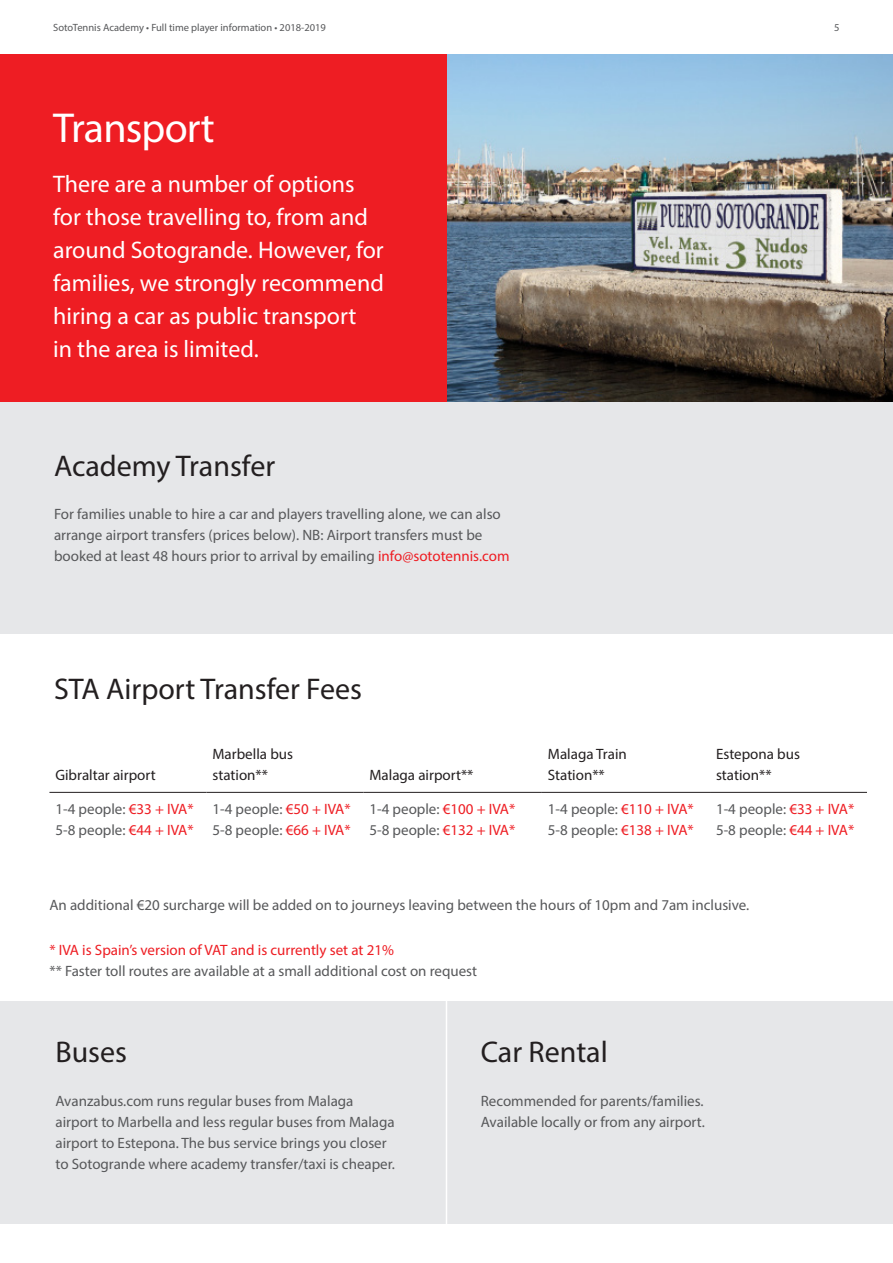
<style>
.page{position:relative;width:893px;height:1263px;background:#fff}
.page>*{position:absolute;margin:0;border:0;box-sizing:border-box;transform-origin:0 0}
.t1{font:42px "Myriad Pro";letter-spacing:-.02em;color:#fff}
.Paragraph_Style_4{font:30px "Myriad Pro";color:#231f20}
.t2{font:24px/33px "Myriad Pro";color:#fff}
.Paragraph_Style_4-2{font:15px/21px "Myriad Pro";color:#57585a}
.Paragraph_Style_4-3{font:15px "Myriad Pro";color:#231f20}
.Paragraph_Style_4-4{font:15px "Myriad Pro";color:#ee1d23}
.Paragraph_Style_4-5{font:10.5px "Myriad Pro";color:#57585a}
.s1{color:#ee1d23}
</style>
<div class="page">
<img style="left:446px;top:54px;width:447px;height:347px">
<div style="left:0;top:401px;width:893px;height:232px;background:#e6e7e9"></div>
<div style="left:0;top:1001px;width:893px;height:223px;background:#e6e7e9"></div>
<div style="left:0;top:54px;width:446px;height:347px;background:#ee1d23"></div>
<hr style="left:446px;top:988px;width:1px;height:275px;background:#fff">
<hr style="left:49px;top:792px;width:157px;height:1px;background:#231f20">
<hr style="left:206px;top:792px;width:157px;height:1px;background:#231f20">
<hr style="left:363px;top:792px;width:179px;height:1px;background:#231f20">
<hr style="left:542px;top:792px;width:168px;height:1px;background:#231f20">
<hr style="left:710px;top:792px;width:157px;height:1px;background:#231f20">
<p class="Paragraph_Style_4-5" style="left:53px;top:21px;width:274px">SotoTennis Academy • Full time player information • 2018-2019</p>
<p class="t1" style="left:53px;top:102px;width:163px">Transport</p>
<p class="t2" style="left:53px;top:167px;width:332px">There are a number of options for those travelling to, from and around Sotogrande. However, for families, we strongly recommend hiring a car as public transport<br>in the area is limited.</p>
<p class="Paragraph_Style_4" style="left:54px;top:447px;width:223px">Academy Transfer</p>
<p class="Paragraph_Style_4-2" style="left:54px;top:504px;width:457px">For families unable to hire a car and players travelling alone, we can also arrange airport transfers (prices below). NB: Airport transfers must be booked at least 48 hours prior to arrival by emailing <span class="s1">info@sototennis.com</span></p>
<p class="Paragraph_Style_4-5" style="left:834px;top:21px;width:7px">5</p>
<p class="Paragraph_Style_4" style="left:54px;top:670px;width:309px">STA Airport Transfer Fees</p>
<p class="Paragraph_Style_4-3" style="left:55px;top:765px;width:102px">Gibraltar airport</p>
<p class="Paragraph_Style_4-2" style="left:55px;top:798px;width:140px">1-4 people: <span class="s1">€33 + IVA*</span></p>
<p class="Paragraph_Style_4-2" style="left:55px;top:819px;width:140px">5-8 people: <span class="s1">€44 + IVA*</span></p>
<p class="Paragraph_Style_4-3" style="left:212px;top:744px;width:82px">Marbella bus</p>
<p class="Paragraph_Style_4-3" style="left:212px;top:765px;width:57px">station**</p>
<p class="Paragraph_Style_4-3" style="left:369px;top:765px;width:106px">Malaga airport**</p>
<p class="Paragraph_Style_4-2" style="left:212px;top:798px;width:140px">1-4 people: <span class="s1">€50 + IVA*</span></p>
<p class="Paragraph_Style_4-2" style="left:212px;top:819px;width:140px">5-8 people: <span class="s1">€66 + IVA*</span></p>
<p class="Paragraph_Style_4-2" style="left:369px;top:798px;width:147px">1-4 people: <span class="s1">€100 + IVA*</span></p>
<p class="Paragraph_Style_4-2" style="left:369px;top:819px;width:147px">5-8 people: <span class="s1">€132 + IVA*</span></p>
<p class="Paragraph_Style_4-3" style="left:548px;top:744px;width:81px">Malaga Train</p>
<p class="Paragraph_Style_4-3" style="left:548px;top:765px;width:58px">Station**</p>
<p class="Paragraph_Style_4-2" style="left:548px;top:798px;width:147px">1-4 people: <span class="s1">€110 + IVA*</span></p>
<p class="Paragraph_Style_4-2" style="left:548px;top:819px;width:147px">5-8 people: <span class="s1">€138 + IVA*</span></p>
<p class="Paragraph_Style_4-3" style="left:716px;top:744px;width:85px">Estepona bus</p>
<p class="Paragraph_Style_4-3" style="left:716px;top:765px;width:57px">station**</p>
<p class="Paragraph_Style_4-2" style="left:716px;top:798px;width:140px">1-4 people: <span class="s1">€33 + IVA*</span></p>
<p class="Paragraph_Style_4-2" style="left:716px;top:819px;width:140px">5-8 people: <span class="s1">€44 + IVA*</span></p>
<p class="Paragraph_Style_4-2" style="left:49px;top:894px;width:701px">An additional €20 surcharge will be added on to journeys leaving between the hours of 10pm and 7am inclusive.</p>
<p class="Paragraph_Style_4-4" style="left:49px;top:940px;width:346px">* IVA is Spain’s version of VAT and is currently set at 21%</p>
<p class="Paragraph_Style_4-2" style="left:49px;top:960px;width:429px">** Faster toll routes are available at a small additional cost on request</p>
<p class="Paragraph_Style_4" style="left:55px;top:1034px;width:73px">Buses</p>
<p class="Paragraph_Style_4" style="left:481px;top:1034px;width:129px">Car Rental</p>
<p class="Paragraph_Style_4-2" style="left:55px;top:1090px;width:341px">Avanzabus.com runs regular buses from Malaga airport to Marbella and less regular buses from Malaga airport to Estepona. The bus service brings you closer to Sotogrande where academy transfer/taxi is cheaper.</p>
<p class="Paragraph_Style_4-2" style="left:481px;top:1090px;width:226px">Recommended for parents/families.<br>Available locally or from any airport.</p>
</div>
